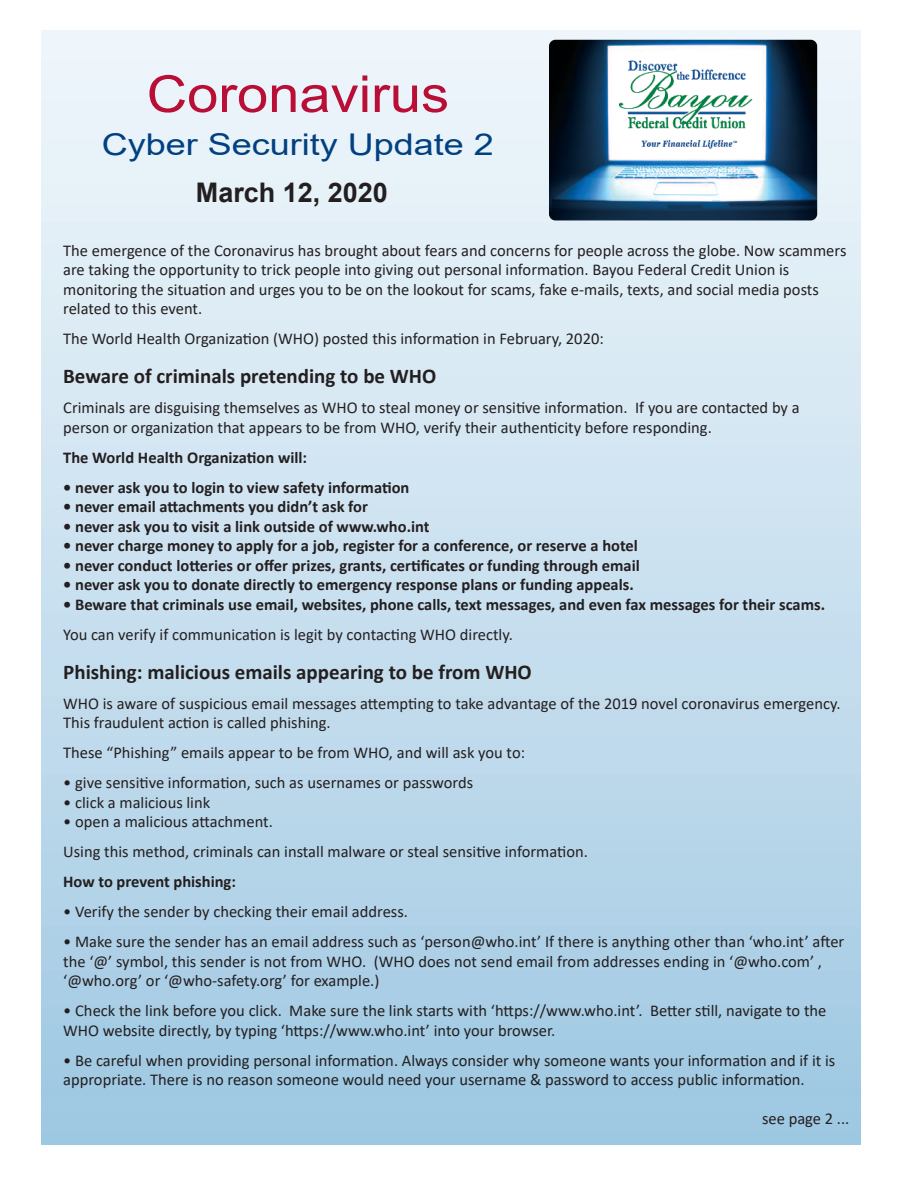
<style>
.page{position:relative;width:918px;height:1188px;background:#fff}
.page>*{position:absolute;margin:0;border:0;box-sizing:border-box;transform-origin:0 0}
.t1{font:51px "Arial";color:#b90f36;scale:1.1 1}
.t2{font:30px "Arial";color:#014181;scale:1.2 1}
.t3{font:700 27px "Arial";color:#231f20}
.t4{font:700 21px "Calibri";color:#231f20}
.t5{font:16.5px/19.5px "Calibri";color:#231f20}
.t6{font:700 16.5px "Calibri";color:#231f20}
</style>
<div class="page">
<img style="left:42px;top:31px;width:819px;height:1113px">
<img style="left:549px;top:40px;width:268px;height:180px;border-radius:6px">
<img style="left:617px;top:54px;width:142px;height:103px">
<h1 class="t1" style="left:147px;top:66px;width:276px">Coronavirus</h1>
<h2 class="t2" style="left:102px;top:128px;width:328px">Cyber Security Update 2</h2>
<h3 class="t3" style="left:196px;top:178px;width:194px">March 12, 2020</h3>
<p class="t5" style="left:63px;top:242px;width:785px">The emergence of the Coronavirus has brought about fears and concerns for people across the globe. Now scammers are taking the opportunity to trick people into giving out personal information. Bayou Federal Credit Union is monitoring the situation and urges you to be on the lookout for scams, fake e-mails, texts, and social media posts related to this event.</p>
<p class="t5" style="left:63px;top:331px;width:542px">The World Health Organization (WHO) posted this information in February, 2020:</p>
<p class="t4" style="left:63px;top:368px;width:375px">Beware of criminals pretending to be WHO</p>
<p class="t5" style="left:63px;top:400px;width:738px">Criminals are disguising themselves as WHO to steal money or sensitive information. If you are contacted by a person or organization that appears to be from WHO, verify their authenticity before responding.</p>
<p class="t6" style="left:63px;top:451px;width:245px">The World Health Organization will:</p>
<p class="t6" style="left:63px;top:481px;width:348px">• never ask you to login to view safety information</p>
<p class="t6" style="left:63px;top:500px;width:306px">• never email attachments you didn’t ask for</p>
<p class="t6" style="left:63px;top:520px;width:368px">• never ask you to visit a link outside of www.who.int</p>
<p class="t6" style="left:63px;top:539px;width:576px">• never charge money to apply for a job, register for a conference, or reserve a hotel</p>
<p class="t6" style="left:63px;top:559px;width:578px">• never conduct lotteries or offer prizes, grants, certificates or funding through email</p>
<p class="t6" style="left:63px;top:578px;width:572px">• never ask you to donate directly to emergency response plans or funding appeals.</p>
<p class="t6" style="left:63px;top:598px;width:763px">• Beware that criminals use email, websites, phone calls, text messages, and even fax messages for their scams.</p>
<p class="t5" style="left:63px;top:626px;width:451px">You can verify if communication is legit by contacting WHO directly.</p>
<p class="t4" style="left:63px;top:663px;width:470px">Phishing: malicious emails appearing to be from WHO</p>
<p class="t5" style="left:63px;top:695px;width:779px">WHO is aware of suspicious email messages attempting to take advantage of the 2019 novel coronavirus emergency.<br>This fraudulent action is called phishing.</p>
<p class="t5" style="left:63px;top:745px;width:463px">These “Phishing” emails appear to be from WHO, and will ask you to:</p>
<p class="t5" style="left:63px;top:775px;width:411px">• give sensitive information, such as usernames or passwords</p>
<p class="t5" style="left:63px;top:794px;width:149px">• click a malicious link</p>
<p class="t5" style="left:63px;top:808px;width:526px;line-height:30px">• open a malicious attachment.<br>Using this method, criminals can install malware or steal sensitive information.</p>
<p class="t6" style="left:63px;top:875px;width:174px">How to prevent phishing:</p>
<p class="t5" style="left:63px;top:904px;width:346px">• Verify the sender by checking their email address.</p>
<p class="t5" style="left:63px;top:934px;width:783px">• Make sure the sender has an email address such as ‘person@who.int’ If there is anything other than ‘who.int’ after the ‘@’ symbol, this sender is not from WHO. (WHO does not send email from addresses ending in ‘@who.com’ , ‘@who.org’ or ‘@who-safety.org’ for example.)</p>
<p class="t5" style="left:63px;top:1003px;width:765px">• Check the link before you click. Make sure the link starts with ‘https://www.who.int’. Better still, navigate to the<br>WHO website directly, by typing ‘https://www.who.int’ into your browser.</p>
<p class="t5" style="left:63px;top:1052px;width:774px">• Be careful when providing personal information. Always consider why someone wants your information and if it is appropriate. There is no reason someone would need your username &amp; password to access public information.</p>
<p class="t5" style="left:762px;top:1111px;width:89px">see page 2 ...</p>
</div>
